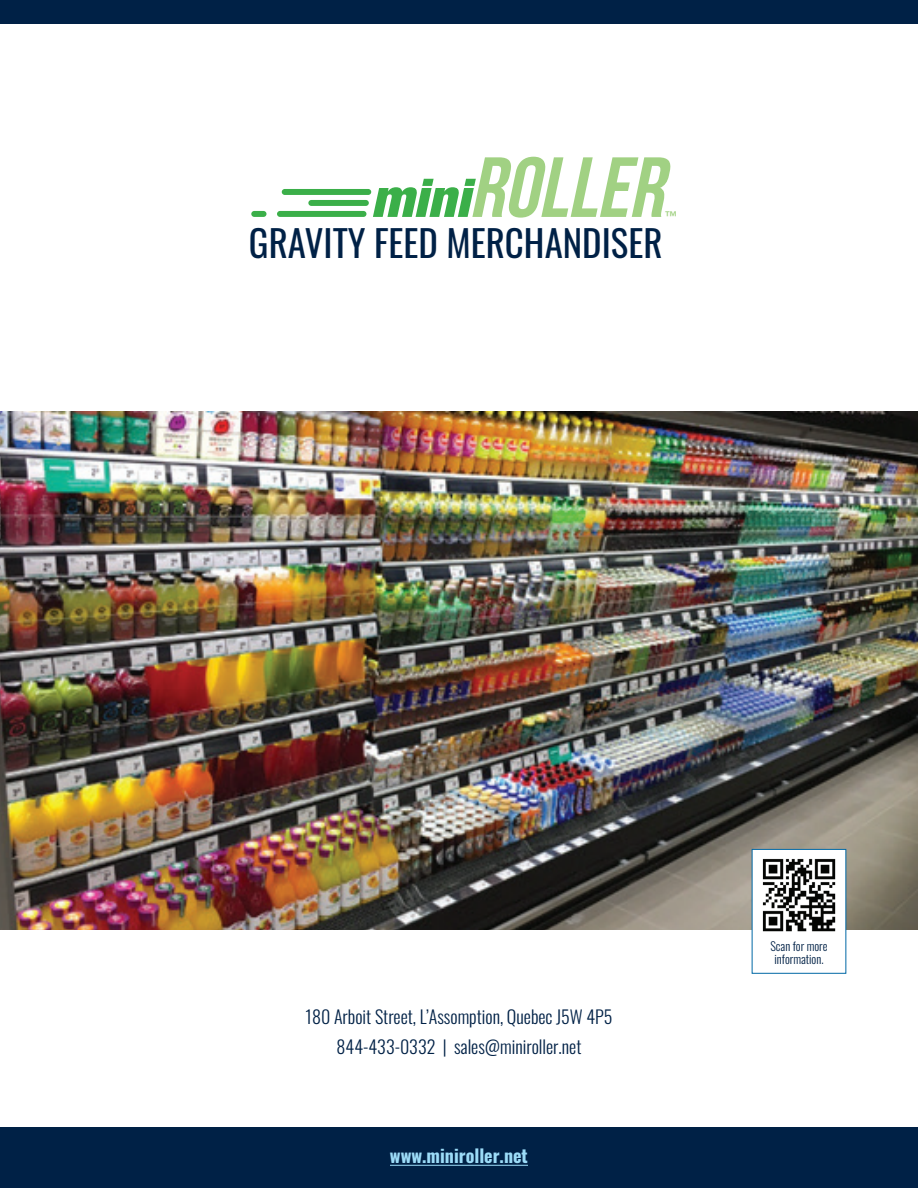
<style>
.page{position:relative;width:918px;height:1188px;background:#fff}
.page>*{position:absolute;margin:0;border:0;box-sizing:border-box;transform-origin:0 0}
.t1{font:36.9px "Oswald";color:#002146}
.t2{font:300 18px/30.8px "Oswald";color:#002146;text-align:center}
.t3{font:700 18px "Oswald";color:#9cdcf8}
.t4{font:700 12.15px "Century Gothic Pro";color:#a1d183}
.t5{font:300 12px/12.8px "Oswald";color:#002146;text-align:center}
</style>
<div class="page">
<img style="left:0;top:411px;width:918px;height:518px">
<div style="left:0;top:1127px;width:918px;height:61px;background:#002146"></div>
<div style="left:0;top:0;width:918px;height:24px;background:#002146"></div>
<hr style="left:390px;top:1165px;width:138px;height:1px;background:#9cdcf8">
<svg style="left:751px;top:849px;width:96px;height:125px"></svg>
<div style="left:282px;top:189px;width:89px;height:6px;background:#3baf49;border-radius:3px"></div>
<div style="left:277px;top:211px;width:89px;height:6px;background:#3baf49;border-radius:3px"></div>
<div style="left:251px;top:211px;width:16px;height:6px;background:#3baf49;border-radius:3px"></div>
<div style="left:308px;top:200px;width:61px;height:6px;background:#3baf49;border-radius:3px"></div>
<svg style="left:373px;top:157px;width:298px;height:61px"></svg>
<p class="t4" style="left:665px;top:208px;width:14px">™</p>
<h1 class="t1" style="left:249px;top:210px;width:415px">GRAVITY FEED MERCHANDISER</h1>
<p class="t2" style="left:305px;top:999px;width:309px">180 Arboit Street, L’Assomption, Quebec J5W 4P5<br>844-433-0332 | sales@miniroller.net</p>
<p class="t3" style="left:390px;top:1147px;width:140px">www.miniroller.net</p>
<p class="t5" style="left:770px;top:938px;width:59px">Scan for more information.</p>
</div>
